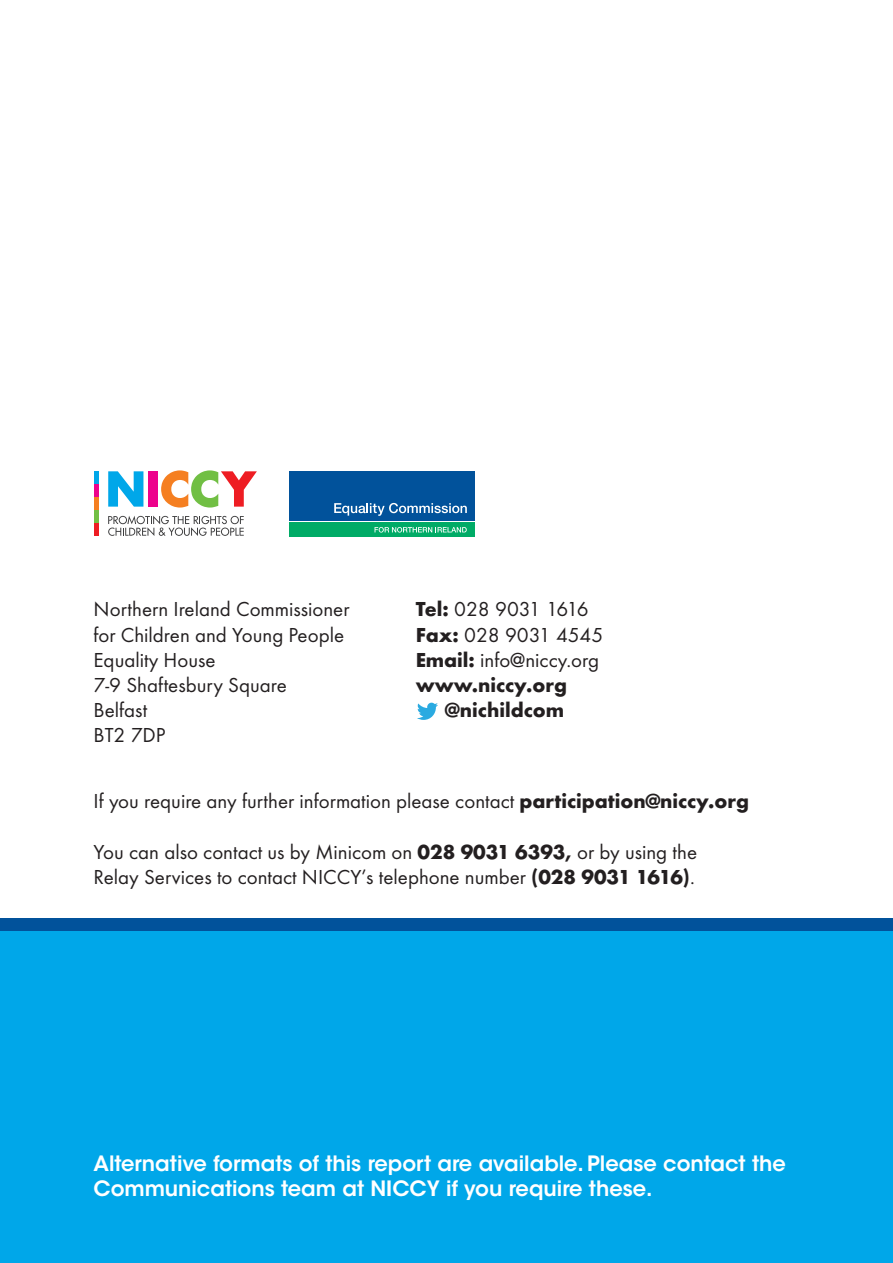
<style>
.page{position:relative;width:893px;height:1263px;background:#fff}
.page>*{position:absolute;margin:0;border:0;box-sizing:border-box;transform-origin:0 0}
.t1{font:21px/25.2px "Futura T";color:#231f20}
.t2{font:600 21px/25.2px "ITC Avant Garde Std";color:#fff}
.t3{font:700 21px "Futura T";color:#231f20}
.t4{font:21px "Futura T";letter-spacing:-.04em;color:#231f20}
.s1{font-weight:700}
</style>
<div class="page">
<div style="left:0;top:925px;width:893px;height:338px;background:#00a7e9"></div>
<svg style="left:108px;top:471px;width:35px;height:36px"></svg>
<div style="left:148px;top:471px;width:10px;height:36px;background:#ed028c"></div>
<svg style="left:161px;top:470px;width:96px;height:37px"></svg>
<hr style="left:94px;top:471px;width:4px;height:13px;background:#00a7e9">
<hr style="left:94px;top:484px;width:4px;height:13px;background:#ed028c">
<hr style="left:94px;top:497px;width:4px;height:13px;background:#f57f21">
<hr style="left:94px;top:510px;width:4px;height:13px;background:#71bf44">
<hr style="left:94px;top:523px;width:4px;height:13px;background:#ee1d23">
<svg style="left:108px;top:516px;width:136px;height:20px"></svg>
<svg style="left:289px;top:471px;width:186px;height:66px"></svg>
<div style="left:290px;top:522px;width:185px;height:15px;background:#00ab66"></div>
<div style="left:290px;top:472px;width:185px;height:49px;background:#01529b"></div>
<svg style="left:375px;top:527px;width:92px;height:6px"></svg>
<svg style="left:334px;top:503px;width:133px;height:13px"></svg>
<div style="left:0;top:918px;width:893px;height:12px;background:#01529b"></div>
<svg style="left:417px;top:703px;width:21px;height:17px"></svg>
<p class="t1" style="left:94px;top:597px;width:258px">Northern Ireland Commissioner for Children and Young People<br>Equality House<br>7-9 Shaftesbury Square<br>Belfast<br>BT2 7DP</p>
<p class="t4" style="left:416px;top:597px;width:174px"><span class="s1">Tel:</span> 028 9031 1616</p>
<p class="t1" style="left:416px;top:622px;width:189px"><span class="s1">Fax:</span> 028 9031 4545</p>
<p class="t1" style="left:416px;top:647px;width:185px"><span class="s1">Email:</span> info@niccy.org</p>
<p class="t3" style="left:416px;top:672px;width:153px">www.niccy.org</p>
<p class="t3" style="left:445px;top:698px;width:121px">@nichildcom</p>
<p class="t1" style="left:94px;top:788px;width:657px">If you require any further information please contact <span class="s1">participation@niccy.org</span></p>
<p class="t1" style="left:94px;top:839px;width:605px">You can also contact us by Minicom on <span class="s1">028 9031 6393,</span> or by using the<br>Relay Services to contact NICCY’s telephone number <span class="s1">(028 9031 1616)</span>.</p>
<p class="t2" style="left:94px;top:1152px;width:694px">Alternative formats of this report are available. Please contact the<br>Communications team at NICCY if you require these.</p>
</div>
